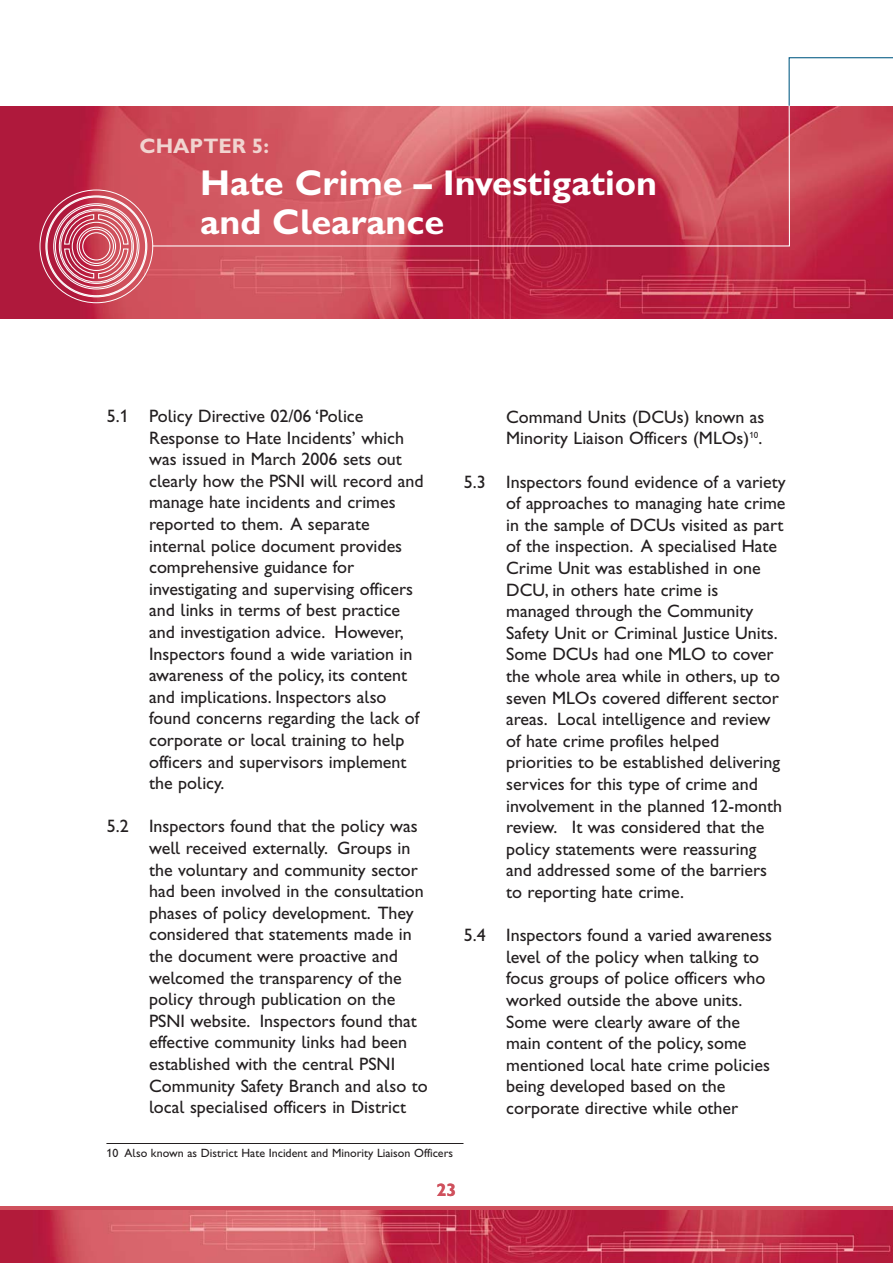
<style>
.page{position:relative;width:893px;height:1263px;background:#fff}
.page>*{position:absolute;margin:0;border:0;box-sizing:border-box;transform-origin:0 0}
.t1{font:36px/39px "Gill Sans Hta Bold Plain";color:#fff}
.t2{font:21px "Gill Sans Hta Bold Plain";color:#f1d4d0}
.t3{font:18px/21.6px "Gill Sans Hta";color:#231f20}
.t4{font:18px "Gill Sans Hta Bold Plain";color:#cf515d}
.t5{font:12px "Gill Sans Hta";color:#231f20}
</style>
<div class="page">
<svg style="left:0;top:1206px;width:893px;height:5px;background:#cd4d5a"></svg>
<img style="left:0;top:1211px;width:893px;height:52px">
<img style="left:1px;top:106px;width:892px;height:213px">
<svg style="left:152px;top:106px;width:638px;height:141px;background:#ca4a5a"></svg>
<svg style="left:788px;top:57px;width:105px;height:50px"></svg>
<svg style="left:45px;top:195px;width:103px;height:103px;background:#d16a7a"></svg>
<hr style="left:106px;top:1143px;width:357px;height:1px;background:#231f20">
<p class="t2" style="left:140px;top:138px;width:131px">CHAPTER 5:</p>
<h1 class="t1" style="left:200px;top:167px;width:458px">Hate Crime – Investigation and Clearance</h1>
<p class="t3" style="left:149px;top:407px;width:276px;text-indent:-42px">5.1 Policy Directive 02/06 ‘Police Response to Hate Incidents’ which was issued in March 2006 sets out clearly how the PSNI will record and manage hate incidents and crimes reported to them. A separate internal police document provides comprehensive guidance for investigating and supervising officers and links in terms of best practice and investigation advice. However, Inspectors found a wide variation in awareness of the policy, its content and implications. Inspectors also found concerns regarding the lack of corporate or local training to help officers and supervisors implement the policy.</p>
<p class="t3" style="left:149px;top:817px;width:280px;text-indent:-42px">5.2 Inspectors found that the policy was well received externally. Groups in the voluntary and community sector had been involved in the consultation phases of policy development. They considered that statements made in the document were proactive and welcomed the transparency of the policy through publication on the PSNI website. Inspectors found that effective community links had been established with the central PSNI Community Safety Branch and also to local specialised officers in District</p>
<p class="t3" style="left:506px;top:407px;width:260px">Command Units (DCUs) known as<br>Minority Liaison Officers (MLOs)<sup>10</sup>.</p>
<p class="t3" style="left:506px;top:472px;width:281px;text-indent:-42px">5.3 Inspectors found evidence of a variety of approaches to managing hate crime in the sample of DCUs visited as part of the inspection. A specialised Hate Crime Unit was established in one DCU, in others hate crime is managed through the Community Safety Unit or Criminal Justice Units.<br>Some DCUs had one MLO to cover the whole area while in others, up to seven MLOs covered different sector areas. Local intelligence and review of hate crime profiles helped priorities to be established delivering services for this type of crime and involvement in the planned 12-month review. It was considered that the policy statements were reassuring and addressed some of the barriers to reporting hate crime.</p>
<p class="t3" style="left:506px;top:926px;width:267px;text-indent:-42px">5.4 Inspectors found a varied awareness level of the policy when talking to focus groups of police officers who worked outside the above units.<br>Some were clearly aware of the main content of the policy, some mentioned local hate crime policies being developed based on the corporate directive while other</p>
<p class="t5" style="left:106px;top:1148px;width:348px">10 Also known as District Hate Incident and Minority Liaison Officers</p>
<p class="t4" style="left:437px;top:1183px;width:21px">23</p>
</div>
